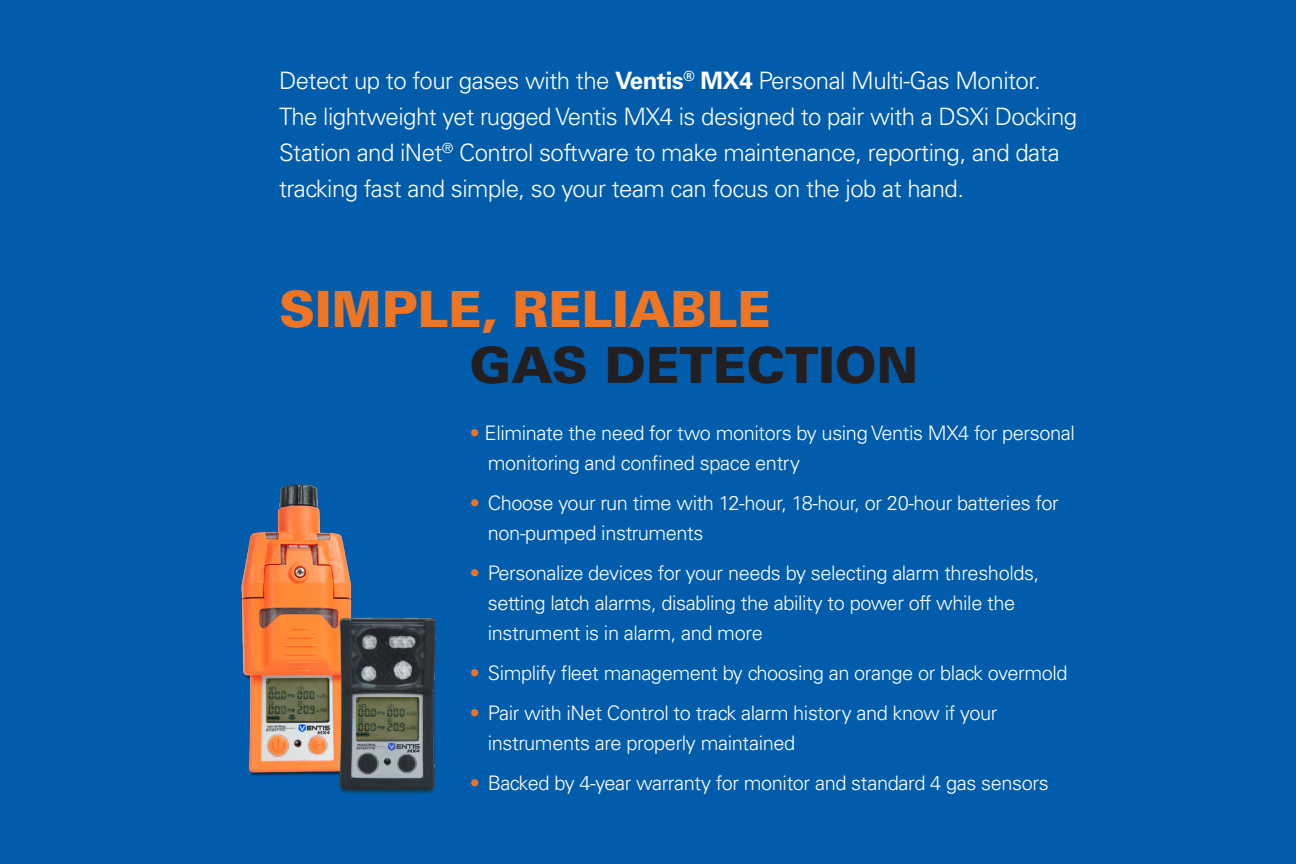
<style>
.page{position:relative;width:1296px;height:864px;background:#015dab}
.page>*{position:absolute;margin:0;border:0;box-sizing:border-box;transform-origin:0 0}
.t1{font:900 50px "Univers LT Std";color:#f07523}
.t2{font:900 50px "Univers LT Std";color:#231f20}
.t3{font:300 24px/36px "Univers LT Std";letter-spacing:-.02em;color:#fff}
.t4{font:300 20px/30px "Univers LT Std";letter-spacing:-.02em;color:#fff}
.s1{font-weight:700}
.s2{color:#f07523}
</style>
<div class="page">
<img style="left:241px;top:484px;width:195px;height:310px">
<p class="t3" style="left:279px;top:63px;width:800px">Detect up to four gases with the <span class="s1">Ventis</span><sup>®</sup> <span class="s1">MX4</span> Personal Multi-Gas Monitor.<br>The lightweight yet rugged Ventis MX4 is designed to pair with a DSXi Docking Station and iNet<sup>®</sup> Control software to make maintenance, reporting, and data tracking fast and simple, so your team can focus on the job at hand.</p>
<p class="t1" style="left:279px;top:278px;width:493px">SIMPLE, RELIABLE</p>
<p class="t2" style="left:470px;top:334px;width:450px">GAS DETECTION</p>
<p class="t4" style="left:488px;top:418px;width:589px;text-indent:-18px"><span class="s2">•</span> Eliminate the need for two monitors by using Ventis MX4 for personal monitoring and confined space entry</p>
<p class="t4" style="left:488px;top:488px;width:572px;text-indent:-18px"><span class="s2">•</span> Choose your run time with 12-hour, 18-hour, or 20-hour batteries for non-pumped instruments</p>
<p class="t4" style="left:488px;top:558px;width:553px;text-indent:-18px"><span class="s2">•</span> Personalize devices for your needs by selecting alarm thresholds, setting latch alarms, disabling the ability to power off while the instrument is in alarm, and more</p>
<p class="t4" style="left:470px;top:658px;width:599px"><span class="s2">•</span> Simplify fleet management by choosing an orange or black overmold</p>
<p class="t4" style="left:488px;top:698px;width:511px;text-indent:-18px"><span class="s2">•</span> Pair with iNet Control to track alarm history and know if your instruments are properly maintained</p>
<p class="t4" style="left:470px;top:768px;width:581px"><span class="s2">•</span> Backed by 4-year warranty for monitor and standard 4 gas sensors</p>
</div>
